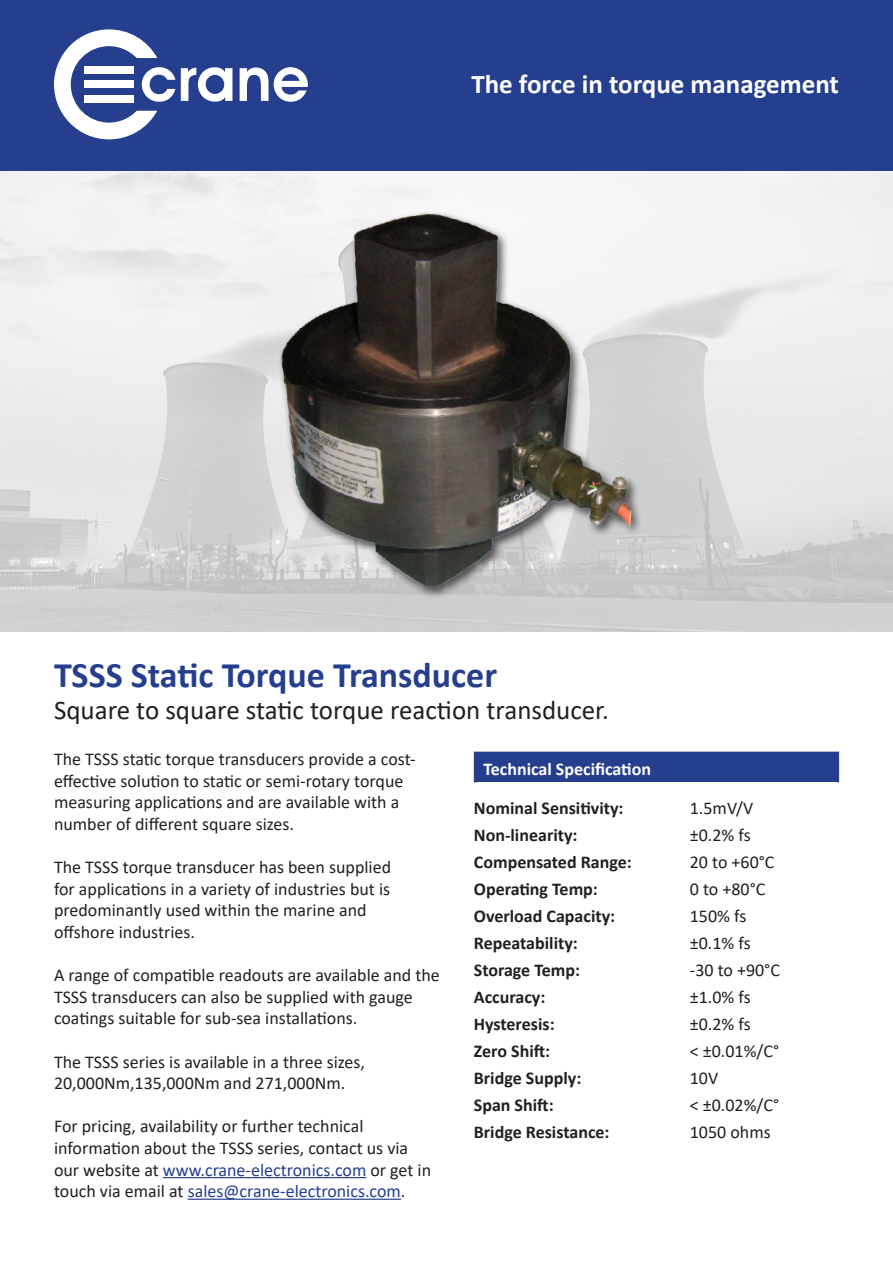
<style>
.page{position:relative;width:893px;height:1263px;background:#fff}
.page>*{position:absolute;margin:0;border:0;box-sizing:border-box;transform-origin:0 0}
.t1{font:700 36px "Calibri";color:#253f8e}
.t2{font:27px "Calibri";color:#231f20}
.t3{font:700 27px "Calibri";color:#fff}
.t4{font:18px/21.6px "Calibri";color:#231f20}
.t5{font:700 18px "Calibri";color:#231f20}
.t6{font:700 18px "Calibri";color:#fff}
.s1{color:#253f8e}
</style>
<div class="page">
<img style="left:0;top:170px;width:893px;height:461px">
<hr style="left:163px;top:1177px;width:203px;height:1px;background:#253f8e">
<hr style="left:188px;top:1198px;width:213px;height:2px;background:#253f8e">
<div style="left:0;top:0;width:893px;height:170px;background:#253f8e"></div>
<svg style="left:54px;top:29px;width:121px;height:110px"></svg>
<svg style="left:181px;top:67px;width:51px;height:35px"></svg>
<svg style="left:240px;top:67px;width:68px;height:35px"></svg>
<div style="left:84px;top:66px;width:50px;height:7px;background:#fff"></div>
<div style="left:84px;top:81px;width:50px;height:7px;background:#fff"></div>
<div style="left:84px;top:95px;width:50px;height:8px;background:#fff"></div>
<div style="left:476px;top:753px;width:362px;height:29px;background:#253f8e"></div>
<hr style="left:474px;top:752px;width:365px;height:3px;background:#253f8e">
<hr style="left:474px;top:755px;width:4px;height:27px;background:#253f8e">
<hr style="left:837px;top:755px;width:2px;height:27px;background:#253f8e">
<img style="left:239px;top:190px;width:415px;height:421px">
<p class="t3" style="left:471px;top:65px;width:369px">The force in torque management</p>
<p class="t1" style="left:54px;top:650px;width:445px">TSSS Static Torque Transducer</p>
<p class="t2" style="left:54px;top:691px;width:556px">Square to square static torque reaction transducer.</p>
<p class="t4" style="left:54px;top:748px;width:363px">The TSSS static torque transducers provide a cost-</p>
<p class="t4" style="left:54px;top:769px;width:351px">effective solution to static or semi-rotary torque measuring applications and are available with a</p>
<p class="t4" style="left:54px;top:813px;width:242px">number of different square sizes.</p>
<p class="t4" style="left:54px;top:856px;width:339px">The TSSS torque transducer has been supplied</p>
<p class="t4" style="left:54px;top:877px;width:338px">for applications in a variety of industries but is</p>
<p class="t4" style="left:54px;top:899px;width:314px">predominantly used within the marine and</p>
<p class="t4" style="left:54px;top:921px;width:143px">offshore industries.</p>
<p class="t4" style="left:54px;top:964px;width:387px">A range of compatible readouts are available and the<br>TSSS transducers can also be supplied with gauge coatings suitable for sub-sea installations.</p>
<p class="t4" style="left:54px;top:1050px;width:313px">The TSSS series is available in a three sizes,<br>20,000Nm,135,000Nm and 271,000Nm.</p>
<p class="t4" style="left:54px;top:1115px;width:311px">For pricing, availability or further technical</p>
<p class="t4" style="left:54px;top:1137px;width:379px">information about the TSSS series, contact us via our website at <span class="s1">www.crane-electronics.com</span> or get in touch via email at <span class="s1">sales@crane-electronics.com</span>.</p>
<p class="t6" style="left:483px;top:756px;width:169px">Technical Specification</p>
<p class="t5" style="left:474px;top:795px;width:151px">Nominal Sensitivity:</p>
<p class="t4" style="left:690px;top:796px;width:65px">1.5mV/V</p>
<p class="t5" style="left:474px;top:822px;width:105px">Non-linearity:</p>
<p class="t4" style="left:690px;top:823px;width:62px">±0.2% fs</p>
<p class="t5" style="left:474px;top:849px;width:159px">Compensated Range:</p>
<p class="t4" style="left:690px;top:850px;width:86px">20 to +60°C</p>
<p class="t5" style="left:474px;top:876px;width:126px">Operating Temp:</p>
<p class="t4" style="left:690px;top:877px;width:77px">0 to +80°C</p>
<p class="t5" style="left:474px;top:903px;width:143px">Overload Capacity:</p>
<p class="t4" style="left:690px;top:904px;width:58px">150% fs</p>
<p class="t5" style="left:474px;top:930px;width:106px">Repeatability:</p>
<p class="t4" style="left:690px;top:931px;width:62px">±0.1% fs</p>
<p class="t5" style="left:474px;top:957px;width:108px">Storage Temp:</p>
<p class="t4" style="left:690px;top:958px;width:92px">-30 to +90°C</p>
<p class="t5" style="left:474px;top:984px;width:73px">Accuracy:</p>
<p class="t4" style="left:690px;top:985px;width:62px">±1.0% fs</p>
<p class="t5" style="left:474px;top:1011px;width:82px">Hysteresis:</p>
<p class="t4" style="left:690px;top:1012px;width:62px">±0.2% fs</p>
<p class="t5" style="left:474px;top:1038px;width:78px">Zero Shift:</p>
<p class="t4" style="left:690px;top:1039px;width:91px">&lt; ±0.01%/C°</p>
<p class="t5" style="left:474px;top:1065px;width:109px">Bridge Supply:</p>
<p class="t4" style="left:690px;top:1066px;width:30px">10V</p>
<p class="t5" style="left:474px;top:1092px;width:81px">Span Shift:</p>
<p class="t4" style="left:690px;top:1093px;width:91px">&lt; ±0.02%/C°</p>
<p class="t5" style="left:474px;top:1119px;width:137px">Bridge Resistance:</p>
<p class="t4" style="left:690px;top:1120px;width:82px">1050 ohms</p>
</div>
